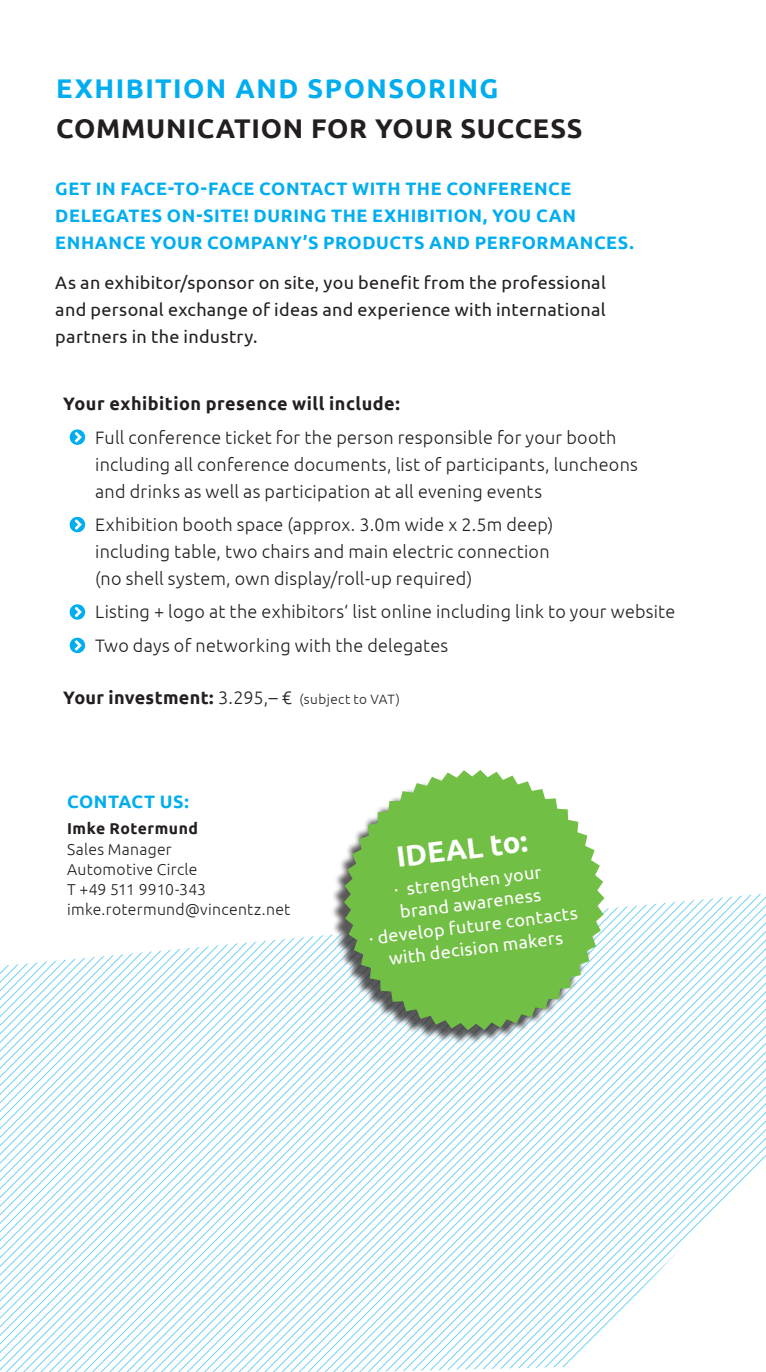
<style>
.page{position:relative;width:766px;height:1372px;background:#fff}
.page>*{position:absolute;margin:0;border:0;box-sizing:border-box;transform-origin:0 0}
.t1{font:700 29.25px "Ubuntu";color:#fff}
.t2{font:700 27px "Ubuntu";letter-spacing:.03em;color:#231f20}
.t3{font:700 27px "Ubuntu";letter-spacing:.055em;color:#00aeef}
.t4{font:300 18px/27px "Ubuntu";letter-spacing:.015em;color:#231f20}
.t5{font:700 18px/27px "Ubuntu";letter-spacing:.03em;color:#00aeef}
.t6{font:18px/27px "Ubuntu";letter-spacing:.02em;color:#231f20;text-align:justify}
.t7{font:700 18px "Ubuntu";letter-spacing:.025em;color:#231f20}
.t8{font:18px/22.5px "Ubuntu";color:#fff;text-align:center}
.t9{font:300 15.75px/20.2px "Ubuntu";letter-spacing:.02em;color:#231f20}
.t10{font:700 15.75px "Ubuntu";letter-spacing:.035em;color:#231f20}
.s1{font-weight:300}
.s2{font-weight:300;font-size:13.5px}
</style>
<div class="page">
<svg style="left:79px;top:957px;width:18px;height:414px"></svg>
<svg style="left:97px;top:955px;width:17px;height:416px"></svg>
<svg style="left:114px;top:954px;width:17px;height:417px"></svg>
<svg style="left:131px;top:952px;width:17px;height:419px"></svg>
<svg style="left:148px;top:950px;width:17px;height:421px"></svg>
<svg style="left:165px;top:948px;width:18px;height:423px"></svg>
<svg style="left:209px;top:945px;width:17px;height:426px"></svg>
<svg style="left:226px;top:893px;width:539px;height:478px"></svg>
<svg style="left:70px;top:429px;width:15px;height:16px"></svg>
<svg style="left:70px;top:517px;width:15px;height:15px"></svg>
<svg style="left:70px;top:604px;width:15px;height:15px"></svg>
<svg style="left:70px;top:637px;width:15px;height:16px"></svg>
<div style="left:330px;top:774px;width:270px;height:270px;background:#231f20;opacity:.75"></div>
<svg style="left:344px;top:770px;width:260px;height:260px;fill:#71bf44"></svg>
<h2 class="t3" style="left:56px;top:72px;width:443px">EXHIBITION AND SPONSORING</h2>
<h2 class="t2" style="left:56px;top:112px;width:527px">COMMUNICATION FOR YOUR SUCCESS</h2>
<p class="t5" style="left:55px;top:175px;width:580px">GET IN FACE-TO-FACE CONTACT WITH THE CONFERENCE<br>DELEGATES ON-SITE! DURING THE EXHIBITION, YOU CAN<br>ENHANCE YOUR COMPANY’S PRODUCTS AND PERFORMANCES.</p>
<p class="t6" style="left:55px;top:268px;width:552px">As an exhibitor/sponsor on site, you benefit from the professional and personal exchange of ideas and experience with international partners in the industry.</p>
<p class="t7" style="left:63px;top:393px;width:338px">Your exhibition presence will include:</p>
<p class="t4" style="left:95px;top:423px;width:544px">Full conference ticket for the person responsible for your booth including all conference documents, list of participants, luncheons and drinks as well as participation at all evening events</p>
<p class="t4" style="left:95px;top:510px;width:459px">Exhibition booth space (approx. 3.0m wide x 2.5m deep) including table, two chairs and main electric connection (no shell system, own display/roll-up required)</p>
<p class="t4" style="left:95px;top:595px;width:581px;line-height:33.3px">Listing + logo at the exhibitors‘ list online including link to your website<br>Two days of networking with the delegates</p>
<p class="t7" style="left:63px;top:687px;width:338px">Your investment: <span class="s1">3.295,– €</span> <span class="s2">(subject to VAT)</span></p>
<p class="t5" style="left:67px;top:787px;width:123px">CONTACT US:</p>
<p class="t10" style="left:67px;top:819px;width:132px">Imke Rotermund</p>
<p class="t9" style="left:67px;top:838px;width:225px">Sales Manager<br>Automotive Circle<br>T +49 511 9910-343 imke.rotermund@vincentz.net</p>
<h1 class="t1" style="left:394px;top:839px;width:133px;rotate:-7deg">IDEAL to:</h1>
<p class="t8" style="left:362px;top:881px;width:211px;rotate:-7deg">· strengthen your<br>brand awareness<br>· develop future contacts with decision makers</p>
</div>
